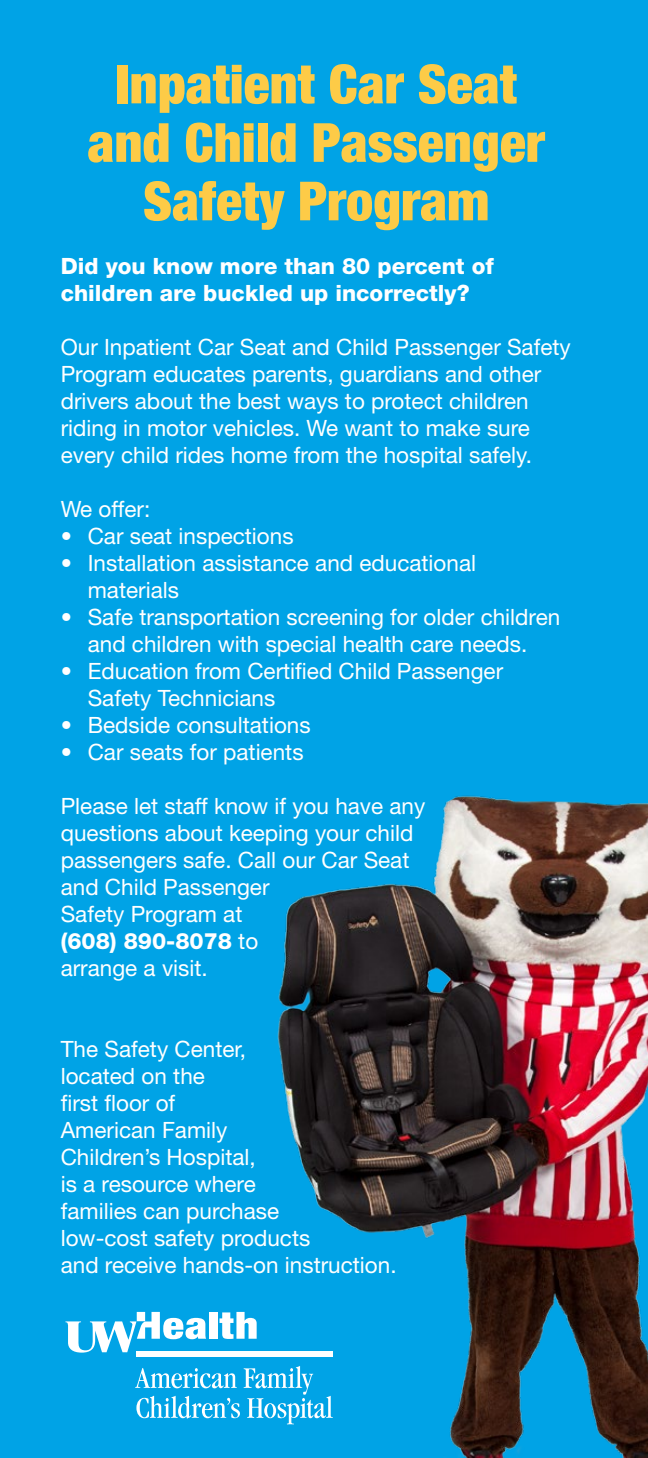
<style>
.page{position:relative;width:648px;height:1458px;background:#00a3e6}
.page>*{position:absolute;margin:0;border:0;box-sizing:border-box;transform-origin:0 0}
.t1{font:900 condensed 54px/58.5px "Helvetica Neue LT Std";color:#fdcb47;text-align:center}
.t2{font:22.5px/27px "Helvetica Neue LT Std";color:#fff}
.t3{font:800 22.5px/27px "Helvetica Neue LT Std";color:#fff}
.s1{font-weight:800}
</style>
<div class="page">
<div style="left:137px;top:1351px;width:196px;height:5px;background:#fff"></div>
<svg style="left:65px;top:1312px;width:134px;height:41px"></svg>
<svg style="left:135px;top:1368px;width:64px;height:51px"></svg>
<img style="left:199px;top:795px;width:449px;height:663px">
<h1 class="t1" style="left:87px;top:54px;width:459px">Inpatient Car Seat and Child Passenger<br>Safety Program</h1>
<p class="t3" style="left:61px;top:253px;width:435px">Did you know more than 80 percent of children are buckled up incorrectly?</p>
<p class="t2" style="left:61px;top:334px;width:512px">Our Inpatient Car Seat and Child Passenger Safety Program educates parents, guardians and other drivers about the best ways to protect children riding in motor vehicles. We want to make sure every child rides home from the hospital safely.</p>
<p class="t2" style="left:61px;top:496px;width:91px">We offer:</p>
<p class="t2" style="left:61px;top:523px;width:234px">• Car seat inspections</p>
<p class="t2" style="left:88px;top:550px;width:390px;text-indent:-27px">• Installation assistance and educational materials</p>
<p class="t2" style="left:61px;top:604px;width:501px;text-align:center">• Safe transportation screening for older children and children with special health care needs.</p>
<p class="t2" style="left:88px;top:658px;width:417px;text-indent:-27px">• Education from Certified Child Passenger<br>Safety Technicians</p>
<p class="t2" style="left:61px;top:712px;width:251px">• Bedside consultations</p>
<p class="t2" style="left:61px;top:739px;width:244px">• Car seats for patients</p>
<p class="t2" style="left:61px;top:793px;width:366px">Please let staff know if you have any questions about keeping your child passengers safe. Call our Car Seat and Child Passenger<br>Safety Program at<br><span class="s1">(608) 890-8078</span> to<br>arrange a visit.</p>
<p class="t2" style="left:61px;top:1036px;width:337px">The Safety Center,<br>located on the<br>first floor of<br>American Family<br>Children’s Hospital,<br>is a resource where<br>families can purchase<br>low-cost safety products<br>and receive hands-on instruction.</p>
</div>
